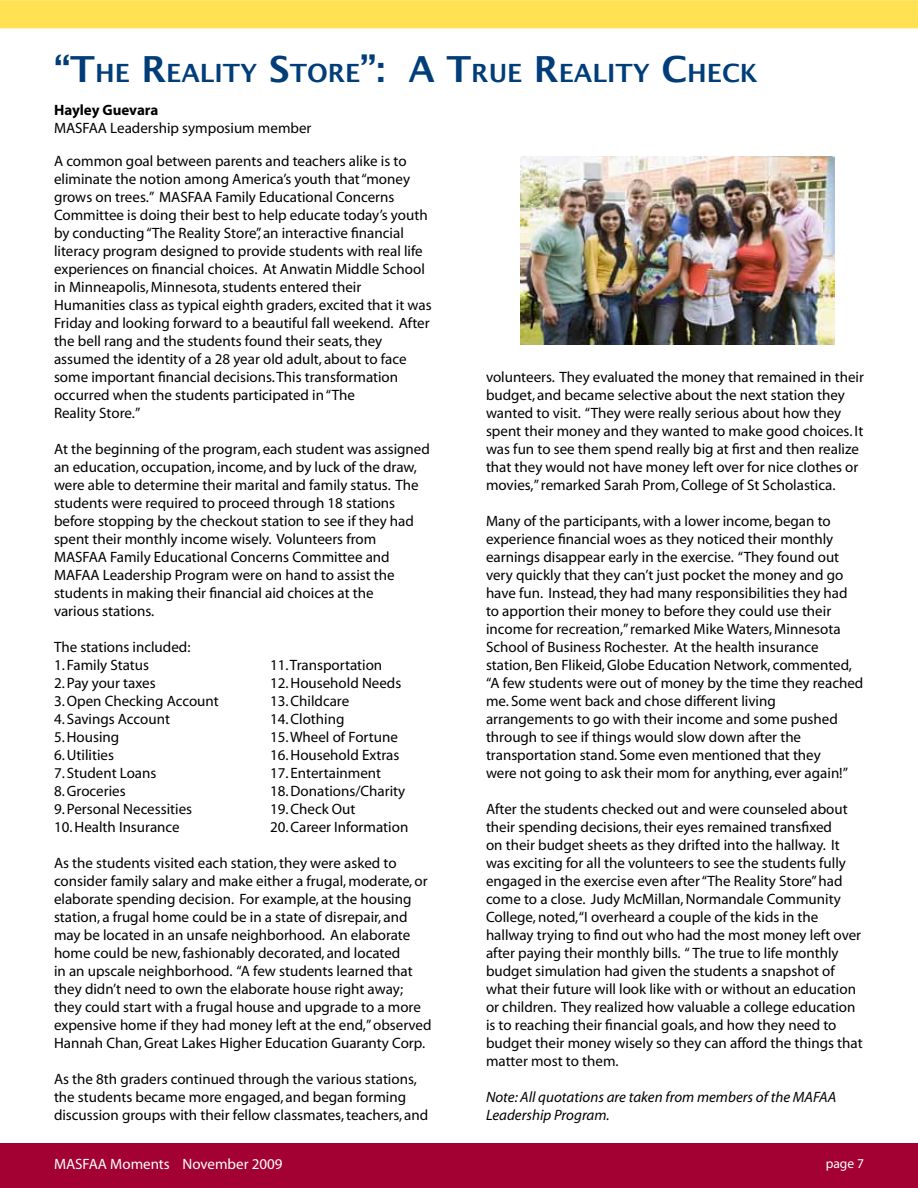
<style>
.page{position:relative;width:918px;height:1188px;background:#fff}
.page>*{position:absolute;margin:0;border:0;box-sizing:border-box;transform-origin:0 0}
.t1{font:600 25.2px "Lucida Sans";color:#003d79}
.t2{font:15px/18px "Myriad";color:#000}
.t3{font:italic 15px/18px "Myriad";color:#000}
.t4{font:15px "Myriad";color:#fff}
.t5{font:700 15px "Myriad";color:#000}
.t6{font:13.5px "Myriad";color:#fff}
.s1{font-size:36px}
</style>
<div class="page">
<div style="left:0;top:1143px;width:918px;height:45px;background:#a30134"></div>
<div style="left:0;top:0;width:918px;height:28px;background:#ffe152"></div>
<img style="left:521px;top:157px;width:313px;height:187px">
<h1 class="t1" style="left:54px;top:58px;width:705px"><span class="s1">“T</span>HE <span class="s1">R</span>EALITY <span class="s1">S</span>TORE<span class="s1">”: A T</span>RUE <span class="s1">R</span>EALITY <span class="s1">C</span>HECK</h1>
<p class="t5" style="left:54px;top:102px;width:106px">Hayley Guevara</p>
<p class="t2" style="left:54px;top:119px;width:259px">MASFAA Leadership symposium member</p>
<p class="t2" style="left:54px;top:153px;width:379px">A common goal between parents and teachers alike is to eliminate the notion among America’s youth that “money grows on trees.” MASFAA Family Educational Concerns Committee is doing their best to help educate today’s youth by conducting “The Reality Store”, an interactive financial literacy program designed to provide students with real life experiences on financial choices. At Anwatin Middle School in Minneapolis, Minnesota, students entered their Humanities class as typical eighth graders, excited that it was Friday and looking forward to a beautiful fall weekend. After the bell rang and the students found their seats, they assumed the identity of a 28 year old adult, about to face some important financial decisions. This transformation occurred when the students participated in “The<br>Reality Store.”</p>
<p class="t2" style="left:54px;top:441px;width:377px">At the beginning of the program, each student was assigned an education, occupation, income, and by luck of the draw, were able to determine their marital and family status. The students were required to proceed through 18 stations before stopping by the checkout station to see if they had spent their monthly income wisely. Volunteers from MASFAA Family Educational Concerns Committee and MAFAA Leadership Program were on hand to assist the students in making their financial aid choices at the<br>various stations.</p>
<p class="t2" style="left:54px;top:639px;width:138px">The stations included:</p>
<p class="t2" style="left:54px;top:657px;width:97px">1. Family Status</p>
<p class="t2" style="left:270px;top:657px;width:114px">11. Transportation</p>
<p class="t2" style="left:54px;top:675px;width:103px">2. Pay your taxes</p>
<p class="t2" style="left:270px;top:675px;width:133px">12. Household Needs</p>
<p class="t2" style="left:54px;top:693px;width:166px">3. Open Checking Account</p>
<p class="t2" style="left:270px;top:693px;width:81px">13. Childcare</p>
<p class="t2" style="left:54px;top:711px;width:118px">4. Savings Account</p>
<p class="t2" style="left:270px;top:711px;width:76px">14. Clothing</p>
<p class="t2" style="left:54px;top:729px;width:67px">5. Housing</p>
<p class="t2" style="left:270px;top:729px;width:129px">15. Wheel of Fortune</p>
<p class="t2" style="left:54px;top:747px;width:62px">6. Utilities</p>
<p class="t2" style="left:270px;top:747px;width:131px">16. Household Extras</p>
<p class="t2" style="left:54px;top:765px;width:104px">7. Student Loans</p>
<p class="t2" style="left:270px;top:765px;width:113px">17. Entertainment</p>
<p class="t2" style="left:54px;top:783px;width:73px">8. Groceries</p>
<p class="t2" style="left:270px;top:783px;width:137px">18. Donations/Charity</p>
<p class="t2" style="left:54px;top:801px;width:140px">9. Personal Necessities</p>
<p class="t2" style="left:270px;top:801px;width:87px">19. Check Out</p>
<p class="t2" style="left:54px;top:819px;width:127px">10. Health Insurance</p>
<p class="t2" style="left:270px;top:819px;width:140px">20. Career Information</p>
<p class="t2" style="left:54px;top:855px;width:379px">As the students visited each station, they were asked to consider family salary and make either a frugal, moderate, or elaborate spending decision. For example, at the housing station, a frugal home could be in a state of disrepair, and may be located in an unsafe neighborhood. An elaborate home could be new, fashionably decorated, and located<br>in an upscale neighborhood. “A few students learned that they didn’t need to own the elaborate house right away; they could start with a frugal house and upgrade to a more expensive home if they had money left at the end,” observed Hannah Chan, Great Lakes Higher Education Guaranty Corp.</p>
<p class="t2" style="left:54px;top:1071px;width:376px">As the 8th graders continued through the various stations, the students became more engaged, and began forming discussion groups with their fellow classmates, teachers, and</p>
<p class="t2" style="left:486px;top:369px;width:379px">volunteers. They evaluated the money that remained in their budget, and became selective about the next station they wanted to visit. “They were really serious about how they spent their money and they wanted to make good choices. It was fun to see them spend really big at first and then realize that they would not have money left over for nice clothes or movies,” remarked Sarah Prom, College of St Scholastica.</p>
<p class="t2" style="left:486px;top:513px;width:379px">Many of the participants, with a lower income, began to experience financial woes as they noticed their monthly earnings disappear early in the exercise. “They found out very quickly that they can’t just pocket the money and go have fun. Instead, they had many responsibilities they had to apportion their money to before they could use their income for recreation,” remarked Mike Waters, Minnesota School of Business Rochester. At the health insurance station, Ben Flikeid, Globe Education Network, commented, “A few students were out of money by the time they reached me. Some went back and chose different living arrangements to go with their income and some pushed through to see if things would slow down after the transportation stand. Some even mentioned that they<br>were not going to ask their mom for anything, ever again!”</p>
<p class="t2" style="left:486px;top:801px;width:378px">After the students checked out and were counseled about their spending decisions, their eyes remained transfixed<br>on their budget sheets as they drifted into the hallway. It was exciting for all the volunteers to see the students fully engaged in the exercise even after “The Reality Store” had come to a close. Judy McMillan, Normandale Community College, noted, “I overheard a couple of the kids in the hallway trying to find out who had the most money left over after paying their monthly bills. “ The true to life monthly budget simulation had given the students a snapshot of what their future will look like with or without an education or children. They realized how valuable a college education is to reaching their financial goals, and how they need to budget their money wisely so they can afford the things that matter most to them.</p>
<p class="t3" style="left:486px;top:1089px;width:352px">Note: All quotations are taken from members of the MAFAA<br>Leadership Program.</p>
<p class="t4" style="left:54px;top:1157px;width:230px">MASFAA Moments November 2009</p>
<p class="t6" style="left:826px;top:1157px;width:40px">page 7</p>
</div>
